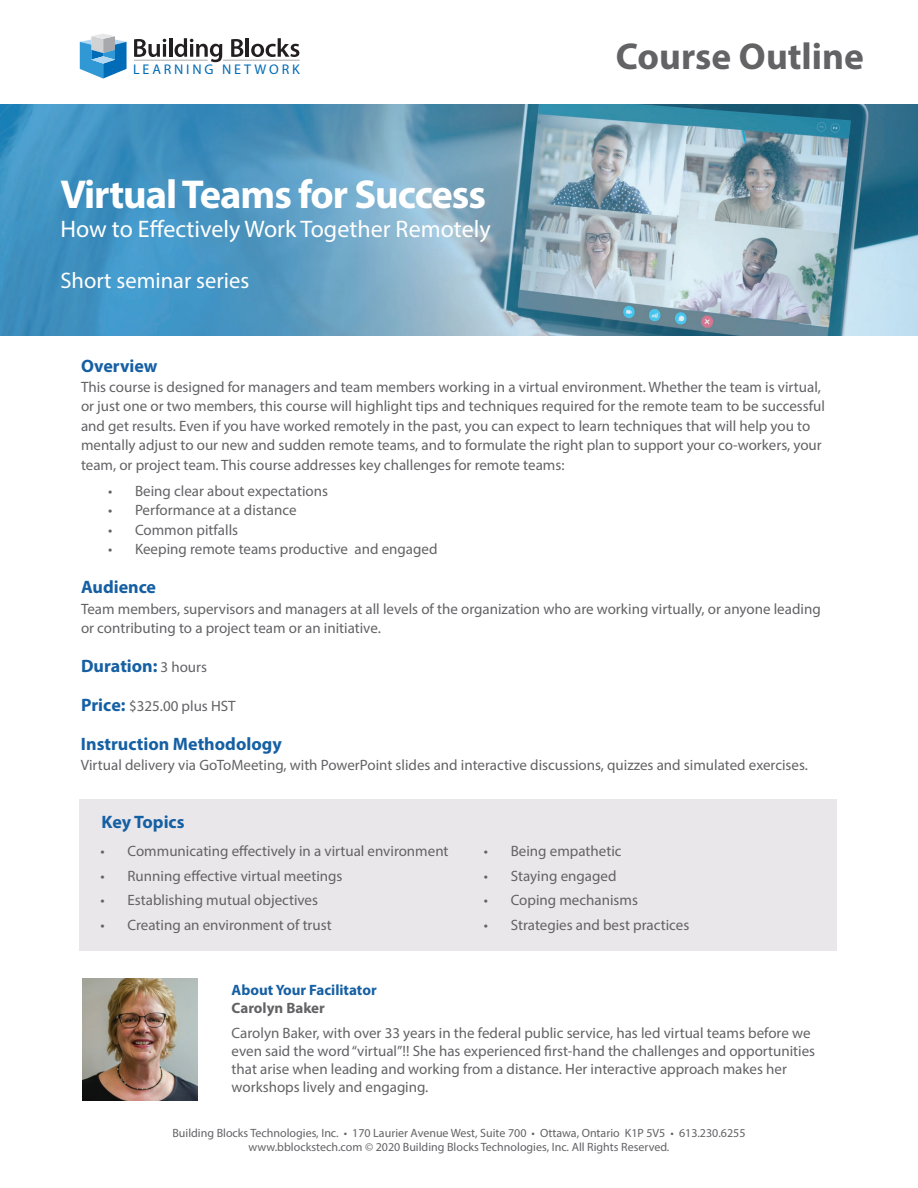
<style>
.page{position:relative;width:918px;height:1188px;background:#fff}
.page>*{position:absolute;margin:0;border:0;box-sizing:border-box;transform-origin:0 0}
.t1{font:700 40.5px "Myriad Pro";letter-spacing:-.025em;color:#fff}
.t2{font:700 37.5px "Myriad Pro";color:#636366}
.t3{font:24px "Myriad Pro";color:#fff}
.t4{font:22.5px "Myriad Pro";color:#fff}
.t5{font:700 18px "Myriad Pro";color:#155fa3}
.t6{font:15px/19.5px "Myriad Pro";color:#636366}
.t7{font:700 15px "Myriad Pro";color:#155fa3}
.t8{font:700 15px "Myriad Pro";color:#636366}
.t9{font:14.1px "Myriad Pro";letter-spacing:.2em;color:#006bb6}
.t10{font:12px/14.4px "Myriad Pro";color:#636366;text-align:center}
.s1{font-weight:400;font-size:15px;color:#636366}
.s2{font-weight:700;font-size:18px;color:#155fa3}
</style>
<div class="page">
<img style="left:0;top:105px;width:918px;height:231px">
<svg style="left:80px;top:34px;width:47px;height:45px"></svg>
<svg style="left:134px;top:39px;width:32px;height:18px"></svg>
<hr style="left:169px;top:38px;width:3px;height:19px;background:#231f20">
<svg style="left:175px;top:38px;width:47px;height:24px"></svg>
<svg style="left:231px;top:39px;width:12px;height:18px"></svg>
<hr style="left:246px;top:38px;width:3px;height:19px;background:#231f20">
<svg style="left:251px;top:38px;width:48px;height:19px"></svg>
<hr style="left:134px;top:60px;width:74px;height:1px;background:#a8a9ad">
<hr style="left:223px;top:60px;width:77px;height:1px;background:#a8a9ad">
<div style="left:80px;top:799px;width:757px;height:151px;background:#e9e7ea"></div>
<img style="left:82px;top:978px;width:115px;height:123px">
<p class="t9" style="left:133px;top:61px;width:168px">LEARNING NETWORK</p>
<h1 class="t1" style="left:60px;top:168px;width:427px">Virtual Teams for Success</h1>
<h3 class="t3" style="left:60px;top:214px;width:432px">How to Effectively Work Together Remotely</h3>
<h3 class="t4" style="left:60px;top:267px;width:190px">Short seminar series</h3>
<h2 class="t2" style="left:616px;top:32px;width:250px">Course Outline</h2>
<p class="t5" style="left:81px;top:354px;width:78px">Overview</p>
<p class="t6" style="left:81px;top:377px;width:745px">This course is designed for managers and team members working in a virtual environment. Whether the team is virtual, or just one or two members, this course will highlight tips and techniques required for the remote team to be successful and get results. Even if you have worked remotely in the past, you can expect to learn techniques that will help you to mentally adjust to our new and sudden remote teams, and to formulate the right plan to support your co-workers, your team, or project team. This course addresses key challenges for remote teams:</p>
<p class="t6" style="left:108px;top:481px;width:222px">• Being clear about expectations</p>
<p class="t6" style="left:108px;top:500px;width:190px">• Performance at a distance</p>
<p class="t6" style="left:108px;top:520px;width:132px">• Common pitfalls</p>
<p class="t6" style="left:108px;top:539px;width:331px">• Keeping remote teams productive and engaged</p>
<p class="t5" style="left:81px;top:576px;width:77px">Audience</p>
<p class="t6" style="left:81px;top:599px;width:741px">Team members, supervisors and managers at all levels of the organization who are working virtually, or anyone leading or contributing to a project team or an initiative.</p>
<p class="t5" style="left:81px;top:655px;width:128px">Duration: <span class="s1">3 hours</span></p>
<p class="t6" style="left:81px;top:696px;width:156px"><span class="s2">Price:</span> $325.00 plus HST</p>
<p class="t5" style="left:81px;top:733px;width:202px">Instruction Methodology</p>
<p class="t6" style="left:81px;top:755px;width:728px">Virtual delivery via GoToMeeting, with PowerPoint slides and interactive discussions, quizzes and simulated exercises.</p>
<p class="t5" style="left:102px;top:810px;width:84px">Key Topics</p>
<p class="t6" style="left:101px;top:841px;width:350px">• Communicating effectively in a virtual environment</p>
<p class="t6" style="left:101px;top:866px;width:243px">• Running effective virtual meetings</p>
<p class="t6" style="left:101px;top:890px;width:219px">• Establishing mutual objectives</p>
<p class="t6" style="left:101px;top:915px;width:233px">• Creating an environment of trust</p>
<p class="t6" style="left:484px;top:841px;width:139px">• Being empathetic</p>
<p class="t6" style="left:484px;top:866px;width:134px">• Staying engaged</p>
<p class="t6" style="left:484px;top:890px;width:156px">• Coping mechanisms</p>
<p class="t6" style="left:484px;top:915px;width:207px">• Strategies and best practices</p>
<p class="t7" style="left:232px;top:980px;width:147px">About Your Facilitator</p>
<p class="t8" style="left:232px;top:998px;width:95px">Carolyn Baker</p>
<p class="t6" style="left:232px;top:1024px;width:585px;line-height:18px">Carolyn Baker, with over 33 years in the federal public service, has led virtual teams before we even said the word “virtual”!! She has experienced first-hand the challenges and opportunities that arise when leading and working from a distance. Her interactive approach makes her workshops lively and engaging.</p>
<p class="t10" style="left:172px;top:1125px;width:575px">Building Blocks Technologies, Inc. • 170 Laurier Avenue West, Suite 700 • Ottawa, Ontario K1P 5V5 • 613.230.6255 www.bblockstech.com © 2020 Building Blocks Technologies, Inc. All Rights Reserved.</p>
</div>
